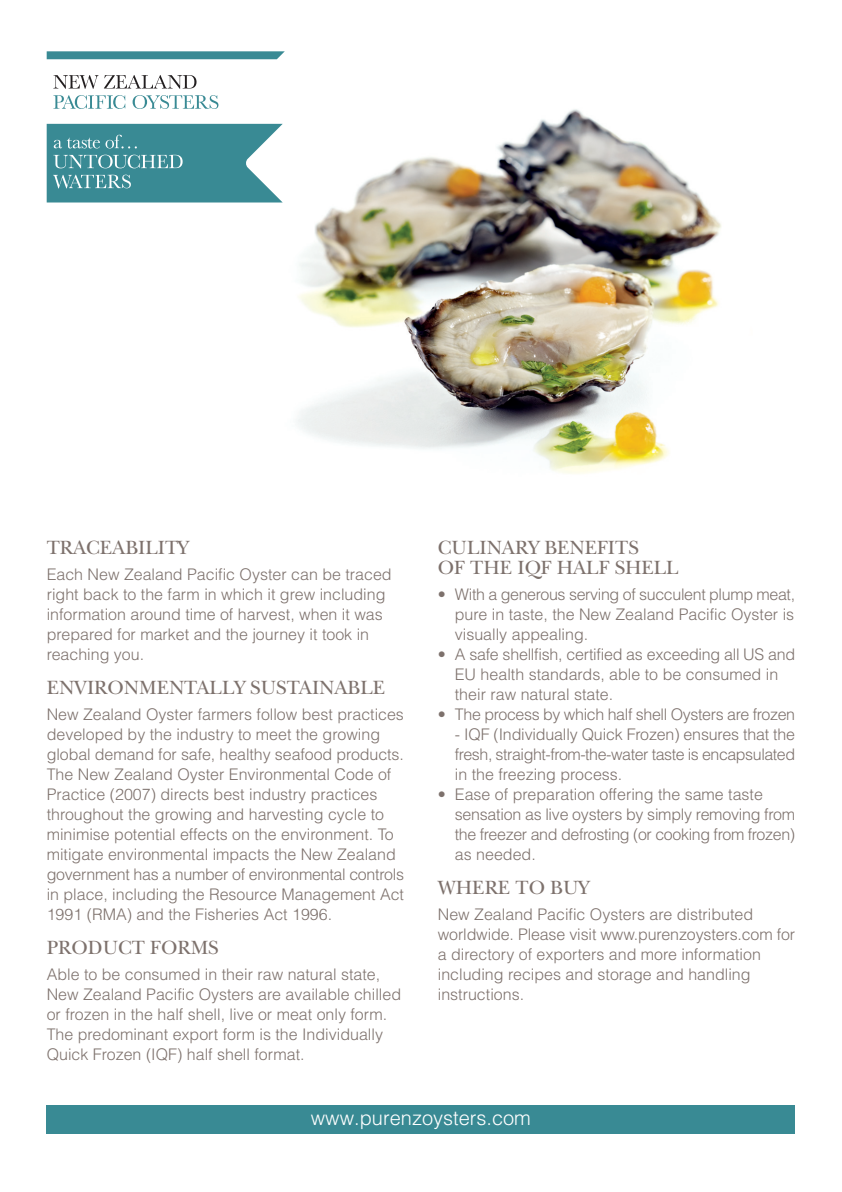
<style>
.page{position:relative;width:842px;height:1192px;background:#fff}
.page>*{position:absolute;margin:0;border:0;box-sizing:border-box;transform-origin:0 0}
.t1{font:20px/20px "New Baskerville";color:#7d716c}
.t2{font:300 20px "Helvetica";color:#fff}
.t3{font:300 16px/20px "Helvetica";color:#7d716c}
.t4{font:300 16px "Helvetica";letter-spacing:-.02em;color:#7d716c}
</style>
<div class="page">
<img style="left:246px;top:59px;width:476px;height:415px">
<div style="left:47px;top:1106px;width:748px;height:28px;background:#398a94"></div>
<svg style="left:47px;top:51px;width:238px;height:8px;background:#44909a"></svg>
<svg style="left:53px;top:75px;width:144px;height:14px"></svg>
<svg style="left:53px;top:95px;width:72px;height:14px"></svg>
<svg style="left:133px;top:95px;width:85px;height:14px"></svg>
<svg style="left:47px;top:124px;width:236px;height:79px;background:#5399a2"></svg>
<p class="t1" style="left:47px;top:540px;width:144px">TRACEABILITY</p>
<p class="t3" style="left:47px;top:566px;width:347px">Each New Zealand Pacific Oyster can be traced right back to the farm in which it grew including information around time of harvest, when it was prepared for market and the journey it took in reaching you.</p>
<p class="t1" style="left:47px;top:680px;width:340px">ENVIRONMENTALLY SUSTAINABLE</p>
<p class="t3" style="left:47px;top:706px;width:359px">New Zealand Oyster farmers follow best practices developed by the industry to meet the growing global demand for safe, healthy seafood products.<br>The New Zealand Oyster Environmental Code of Practice (2007) directs best industry practices throughout the growing and harvesting cycle to minimise potential effects on the environment. To mitigate environmental impacts the New Zealand government has a number of environmental controls in place, including the Resource Management Act 1991 (RMA) and the Fisheries Act 1996.</p>
<p class="t1" style="left:47px;top:940px;width:173px">PRODUCT FORMS</p>
<p class="t3" style="left:47px;top:966px;width:356px">Able to be consumed in their raw natural state, New Zealand Pacific Oysters are available chilled or frozen in the half shell, live or meat only form.<br>The predominant export form is the Individually Quick Frozen (IQF) half shell format.</p>
<p class="t1" style="left:438px;top:540px;width:242px">CULINARY BENEFITS<br>OF THE IQF HALF SHELL</p>
<p class="t3" style="left:455px;top:586px;width:342px;text-align:justify;text-indent:-17px">• With a generous serving of succulent plump meat, pure in taste, the New Zealand Pacific Oyster is visually appealing.</p>
<p class="t3" style="left:455px;top:646px;width:342px;text-indent:-17px">• A safe shellfish, certified as exceeding all US and<br>EU health standards, able to be consumed in their raw natural state.</p>
<p class="t4" style="left:438px;top:709px;width:359px">• The process by which half shell Oysters are frozen</p>
<p class="t3" style="left:455px;top:726px;width:342px;text-align:justify">- IQF (Individually Quick Frozen) ensures that the fresh, straight-from-the-water taste is encapsulated in the freezing process.</p>
<p class="t3" style="left:455px;top:786px;width:342px;text-indent:-17px">• Ease of preparation offering the same taste sensation as live oysters by simply removing from the freezer and defrosting (or cooking from frozen) as needed.</p>
<p class="t1" style="left:438px;top:880px;width:153px">WHERE TO BUY</p>
<p class="t3" style="left:438px;top:906px;width:359px">New Zealand Pacific Oysters are distributed worldwide. Please visit www.purenzoysters.com for a directory of exporters and more information including recipes and storage and handling instructions.</p>
<p class="t2" style="left:311px;top:1110px;width:222px">www.purenzoysters.com</p>
</div>
